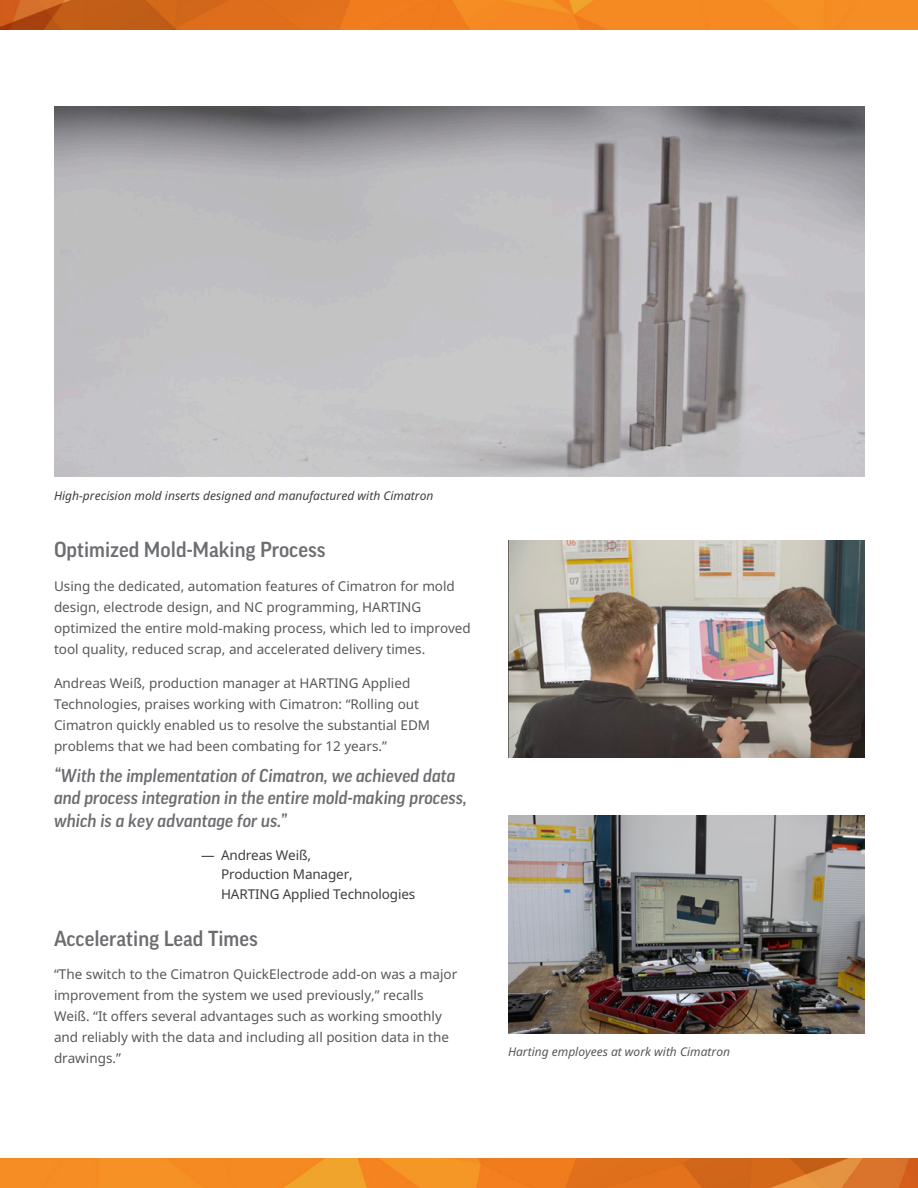
<style>
.page{position:relative;width:918px;height:1188px;background:#fff}
.page>*{position:absolute;margin:0;border:0;box-sizing:border-box;transform-origin:0 0}
.t1{font:500 21px "Good Pro";color:#6c6d70}
.t2{font:italic 500 18px/22.5px "Good Pro";color:#6c6d70}
.body_P_space{font:13.5px/21px "Noto Sans";color:#57585a}
.Quote_Author{font:13.5px/19.5px "Noto Sans";letter-spacing:-.01em;color:#3e3e3f}
.t3{font:italic 12px "Noto Sans";color:#3e3e3f}
.t4{font:italic 12px "Noto Sans";color:#57585a}
</style>
<div class="page">
<img style="left:54px;top:106px;width:810px;height:370px">
<img style="left:508px;top:540px;width:356px;height:218px">
<img style="left:508px;top:816px;width:356px;height:218px">
<img style="left:0;top:1158px;width:918px;height:30px">
<img style="left:0;top:0;width:918px;height:30px">
<p class="t3" style="left:54px;top:487px;width:381px">High-precision mold inserts designed and manufactured with Cimatron</p>
<h2 class="t1" style="left:54px;top:538px;width:273px">Optimized Mold-Making Process</h2>
<p class="body_P_space" style="left:54px;top:575px;width:418px">Using the dedicated, automation features of Cimatron for mold design, electrode design, and NC programming, HARTING optimized the entire mold-making process, which led to improved tool quality, reduced scrap, and accelerated delivery times.</p>
<p class="body_P_space" style="left:54px;top:672px;width:378px">Andreas Weiß, production manager at HARTING Applied Technologies, praises working with Cimatron: “Rolling out Cimatron quickly enabled us to resolve the substantial EDM problems that we had been combating for 12 years.”</p>
<p class="t2" style="left:54px;top:764px;width:414px">“With the implementation of Cimatron, we achieved data and process integration in the entire mold-making process, which is a key advantage for us.”</p>
<p class="Quote_Author" style="left:221px;top:845px;width:196px;text-indent:-20px">— Andreas Weiß,<br>Production Manager,<br>HARTING Applied Technologies</p>
<h2 class="t1" style="left:54px;top:926px;width:205px">Accelerating Lead Times</h2>
<p class="body_P_space" style="left:54px;top:964px;width:405px">“The switch to the Cimatron QuickElectrode add-on was a major improvement from the system we used previously,” recalls Weiß. “It offers several advantages such as working smoothly and reliably with the data and including all position data in the drawings.”</p>
<p class="t4" style="left:508px;top:1044px;width:224px">Harting employees at work with Cimatron</p>
</div>
